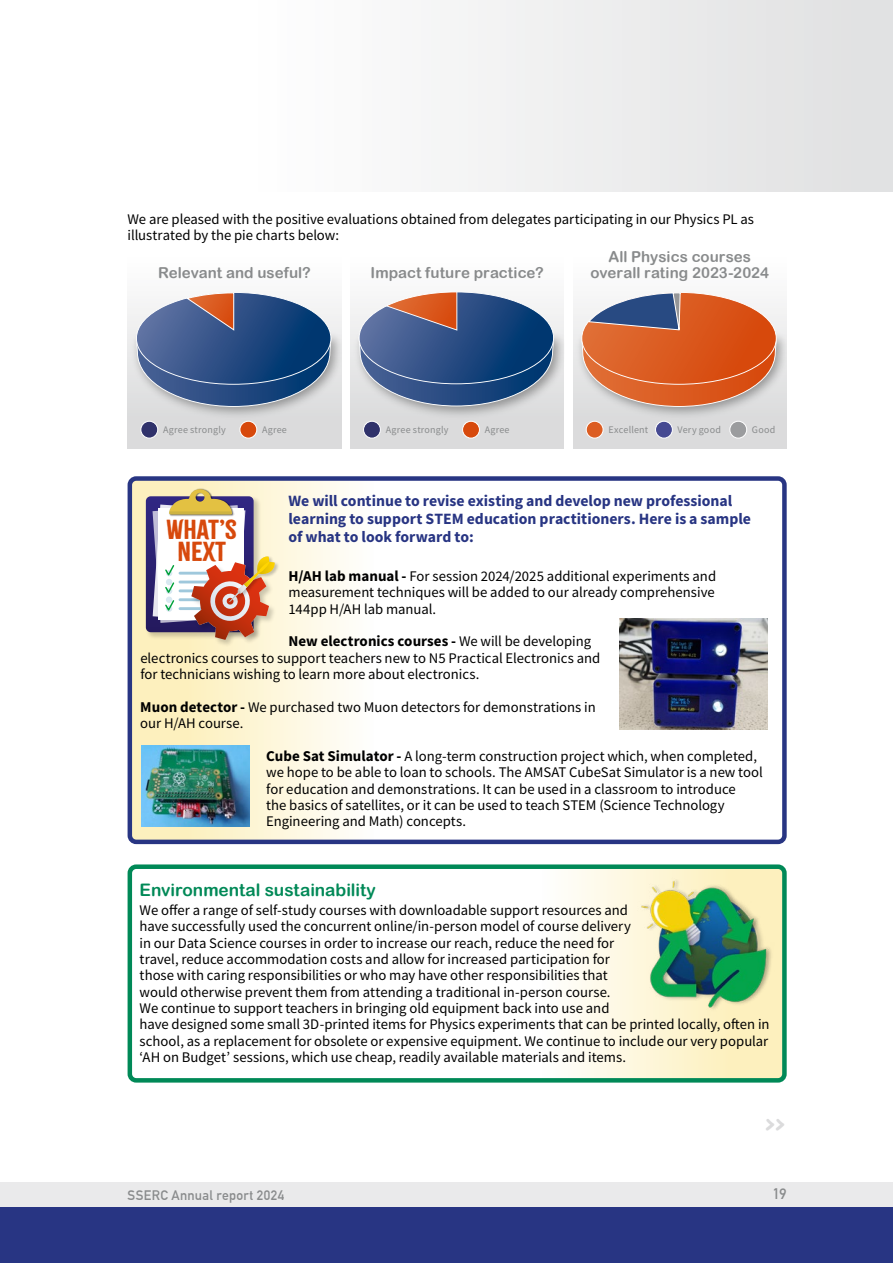
<style>
.page{position:relative;width:893px;height:1263px;background:#fff}
.page>*{position:absolute;margin:0;border:0;box-sizing:border-box;transform-origin:0 0}
.t1{font:700 25.8px "Comic Sans MS";color:#dbdbdc;scale:.87 1}
.t2{font:24.15px/22.6px "Citrus Gothic Solid";color:#d7490c;text-align:center;scale:1.09 1}
.t3{font:17.25px "Arial Rounded MT Bold";letter-spacing:-.005em;color:#008957}
.t4{font:700 15.75px/18px "Source Sans Pro";color:#283583}
.t5{font:15.15px/15.3px "Arial Rounded MT Bold";letter-spacing:.005em;color:#898b8c;text-align:center}
.t6{font:700 15px "Source Sans Pro";color:#000}
.t7{font:700 15px "DIN Alternate";color:#898b8c}
.t8{font:14.7px/16.4px "Source Sans Pro";color:#000}
.t9{font:700 13.5px "DIN Alternate";letter-spacing:.025em;color:#898b8c}
.t10{font:10.05px "Source Sans Pro";letter-spacing:.02em;color:#898b8c}
.s1{font-weight:700;font-size:15px}
.s2{font-weight:400;font-size:14.7px}
</style>
<div class="page">
<div style="left:0;top:1182px;width:893px;height:26px;background:#e7e7e8"></div>
<div style="left:0;top:1208px;width:893px;height:55px;background:#283583"></div>
<div style="left:234px;top:0;width:659px;height:191px;background:linear-gradient(to right,#fff,#e0e0e1)"></div>
<div style="left:129px;top:479px;width:246px;height:363px;background:linear-gradient(to right,#fcedb2,#fefdfa);border-radius:6px"></div>
<div style="left:540px;top:868px;width:245px;height:213px;background:linear-gradient(to right,#fefefc,#fdedb2);border-radius:6px"></div>
<div style="left:128px;top:864px;width:659px;height:218px;border:4px solid #008957;border-radius:6px"></div>
<img style="left:633px;top:868px;width:152px;height:149px">
<svg style="left:128px;top:303px;width:213px;height:146px;background:#dcdcdd"></svg>
<img style="left:128px;top:328px;width:213px;height:92px">
<svg style="left:136px;top:292px;width:195px;height:115px;background:#596f95"></svg>
<div style="left:141px;top:421px;width:17px;height:17px;background:#30326b;border-radius:50%"></div>
<div style="left:140px;top:421px;width:18px;height:18px;border:1px solid #fff;border-radius:50%"></div>
<div style="left:240px;top:421px;width:17px;height:17px;background:#d7490c;border-radius:50%"></div>
<div style="left:239px;top:421px;width:18px;height:18px;border:1px solid #fff;border-radius:50%"></div>
<svg style="left:351px;top:303px;width:213px;height:146px;background:#dcdcdd"></svg>
<img style="left:350px;top:327px;width:214px;height:93px">
<svg style="left:359px;top:292px;width:195px;height:114px;background:#5b6e91"></svg>
<div style="left:364px;top:421px;width:16px;height:17px;background:#30326b;border-radius:50%"></div>
<div style="left:363px;top:421px;width:18px;height:18px;border:1px solid #fff;border-radius:50%"></div>
<div style="left:463px;top:421px;width:16px;height:17px;background:#d7490c;border-radius:50%"></div>
<div style="left:462px;top:421px;width:18px;height:18px;border:1px solid #fff;border-radius:50%"></div>
<svg style="left:573px;top:303px;width:213px;height:146px;background:#dcdcdd"></svg>
<img style="left:573px;top:328px;width:214px;height:92px">
<svg style="left:581px;top:292px;width:196px;height:115px;background:#cc7855"></svg>
<div style="left:586px;top:421px;width:17px;height:17px;background:#dc5d22;border-radius:50%"></div>
<div style="left:586px;top:421px;width:18px;height:18px;border:1px solid #fff;border-radius:50%"></div>
<div style="left:655px;top:421px;width:17px;height:17px;background:#464a92;border-radius:50%"></div>
<div style="left:655px;top:421px;width:18px;height:18px;border:1px solid #fff;border-radius:50%"></div>
<div style="left:730px;top:421px;width:17px;height:17px;background:#9b9c9e;border-radius:50%"></div>
<div style="left:729px;top:421px;width:18px;height:18px;border:1px solid #fff;border-radius:50%"></div>
<div style="left:128px;top:476px;width:659px;height:368px;border:4px solid #283583;border-radius:6px"></div>
<img style="left:143px;top:493px;width:45px;height:148px">
<img style="left:168px;top:488px;width:66px;height:1px">
<img style="left:188px;top:607px;width:90px;height:42px">
<img style="left:275px;top:555px;width:5px;height:52px">
<svg style="left:146px;top:489px;width:129px;height:151px"></svg>
<img style="left:619px;top:618px;width:148px;height:111px">
<img style="left:141px;top:745px;width:108px;height:81px">
<p class="t8" style="left:128px;top:210px;width:628px">We are pleased with the positive evaluations obtained from delegates participating in our Physics PL as illustrated by the pie charts below:</p>
<p class="t5" style="left:158px;top:264px;width:154px">Relevant and useful?</p>
<p class="t5" style="left:591px;top:249px;width:180px">All Physics courses overall rating 2023-2024</p>
<p class="t5" style="left:371px;top:264px;width:175px">Impact future practice?</p>
<p class="t10" style="left:163px;top:423px;width:64px">Agree strongly</p>
<p class="t10" style="left:262px;top:423px;width:26px">Agree</p>
<p class="t10" style="left:386px;top:423px;width:64px">Agree strongly</p>
<p class="t10" style="left:485px;top:423px;width:26px">Agree</p>
<p class="t10" style="left:608px;top:423px;width:41px">Excellent</p>
<p class="t10" style="left:678px;top:423px;width:45px">Very good</p>
<p class="t10" style="left:752px;top:423px;width:25px">Good</p>
<p class="t4" style="left:288px;top:492px;width:464px">We will continue to revise existing and develop new professional learning to support STEM education practitioners. Here is a sample of what to look forward to:</p>
<p class="t8" style="left:288px;top:568px;width:429px;text-align:justify"><span class="s1">H/AH lab manual -</span> For session 2024/2025 additional experiments and measurement techniques will be added to our already comprehensive 144pp H/AH lab manual.</p>
<p class="t6" style="left:288px;top:631px;width:304px">New electronics courses - <span class="s2">We will be developing</span></p>
<p class="t8" style="left:140px;top:649px;width:462px">electronics courses to support teachers new to N5 Practical Electronics and for technicians wishing to learn more about electronics.</p>
<p class="t8" style="left:140px;top:699px;width:457px"><span class="s1">Muon detector -</span> We purchased two Muon detectors for demonstrations in our H/AH course.</p>
<p class="t8" style="left:266px;top:748px;width:498px"><span class="s1">Cube Sat Simulator -</span> A long-term construction project which, when completed, we hope to be able to loan to schools. The AMSAT CubeSat Simulator is a new tool for education and demonstrations. It can be used in a classroom to introduce<br>the basics of satellites, or it can be used to teach STEM (Science Technology Engineering and Math) concepts.</p>
<h2 class="t2" style="left:167px;top:518px;width:66px">WHAT’S<br>NEXT</h2>
<p class="t3" style="left:140px;top:879px;width:238px">Environmental sustainability</p>
<p class="t8" style="left:140px;top:902px;width:631px">We offer a range of self-study courses with downloadable support resources and<br>have successfully used the concurrent online/in-person model of course delivery<br>in our Data Science courses in order to increase our reach, reduce the need for<br>travel, reduce accommodation costs and allow for increased participation for<br>those with caring responsibilities or who may have other responsibilities that<br>would otherwise prevent them from attending a traditional in-person course.<br>We continue to support teachers in bringing old equipment back into use and<br>have designed some small 3D-printed items for Physics experiments that can be printed locally, often in school, as a replacement for obsolete or expensive equipment. We continue to include our very popular ‘AH on Budget’ sessions, which use cheap, readily available materials and items.</p>
<h1 class="t1" style="left:763px;top:1104px;width:29px">&gt;&gt;</h1>
<p class="t9" style="left:128px;top:1185px;width:158px">SSERC Annual report 2024</p>
<p class="t7" style="left:773px;top:1182px;width:15px">19</p>
</div>
